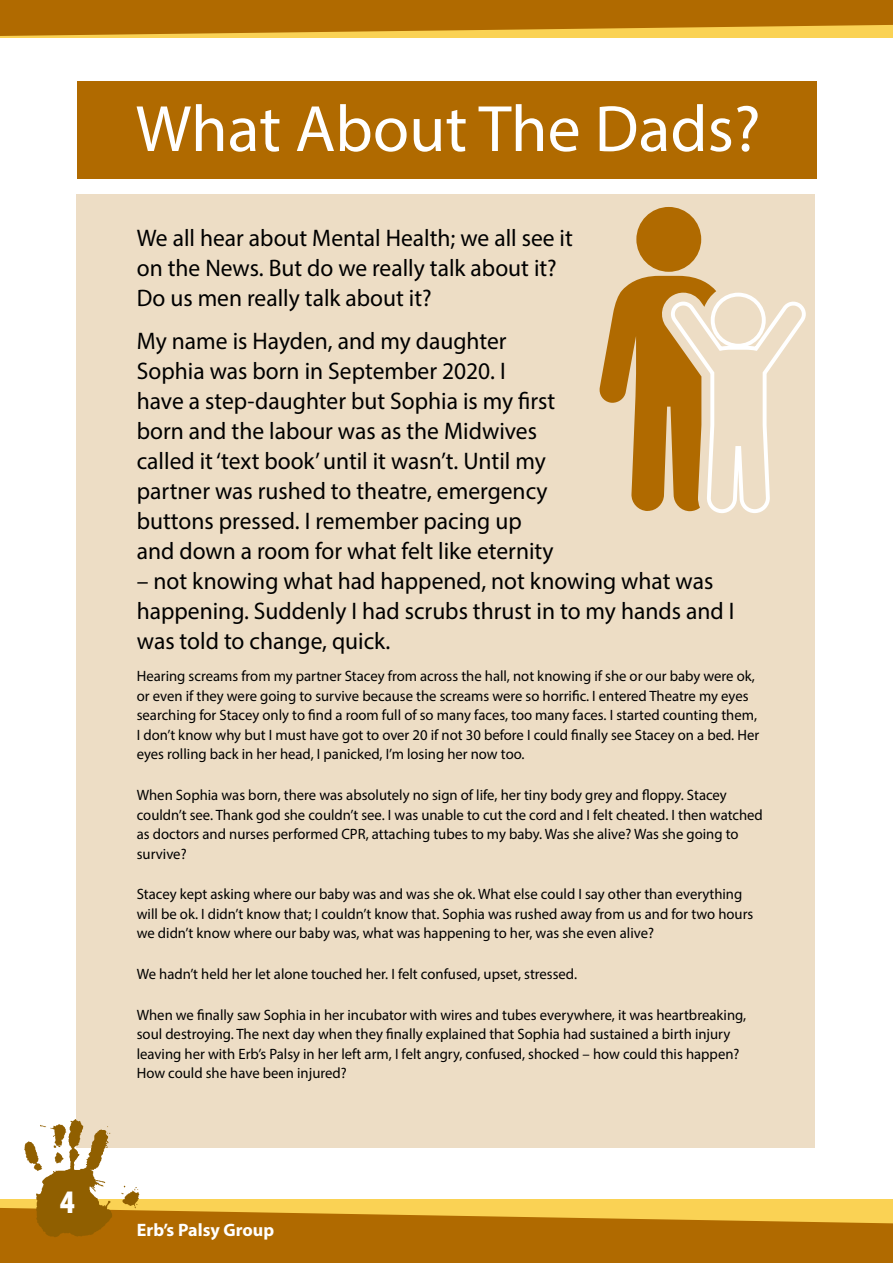
<style>
.page{position:relative;width:893px;height:1263px;background:#fff}
.page>*{position:absolute;margin:0;border:0;box-sizing:border-box;transform-origin:0 0}
.t1{font:66px "Myriad Pro";color:#fff}
.t2{font:900 condensed 33px "Myriad Pro";color:#fff}
.t3{font:24px/30px "Myriad Pro";color:#000}
.t4{font:700 18px "Myriad Pro";color:#fff}
.t5{font:15px/19.5px "Myriad Pro";color:#000}
</style>
<div class="page">
<div style="left:0;top:1199px;width:893px;height:64px;background:#fad254"></div>
<div style="left:0;top:0;width:893px;height:38px;background:#fad254"></div>
<svg style="left:0;top:1208px;width:893px;height:55px;fill:#b06a00"></svg>
<svg style="left:0;top:0;width:893px;height:36px;background:#bb7a0c"></svg>
<div style="left:77px;top:194px;width:738px;height:954px;background:#edddc5"></div>
<div style="left:77px;top:81px;width:739px;height:98px;background:#b06a00"></div>
<div style="left:636px;top:207px;width:65px;height:65px;background:#b06a00;border-radius:50%"></div>
<svg style="left:599px;top:276px;width:207px;height:237px"></svg>
<div style="left:711px;top:293px;width:55px;height:55px;border:4px solid #fff;border-radius:50%"></div>
<img style="left:16px;top:1111px;width:129px;height:147px">
<h2 class="t2" style="left:60px;top:1181px;width:16px">4</h2>
<h1 class="t1" style="left:136px;top:88px;width:626px">What About The Dads?</h1>
<h3 class="t3" style="left:137px;top:223px;width:438px">We all hear about Mental Health; we all see it on the News. But do we really talk about it?<br>Do us men really talk about it?</h3>
<p class="t3" style="left:137px;top:326px;width:420px">My name is Hayden, and my daughter Sophia was born in September 2020. I have a step-daughter but Sophia is my first born and the labour was as the Midwives called it ‘text book’ until it wasn’t. Until my partner was rushed to theatre, emergency buttons pressed. I remember pacing up and down a room for what felt like eternity</p>
<h3 class="t3" style="left:137px;top:566px;width:599px">– not knowing what had happened, not knowing what was happening. Suddenly I had scrubs thrust in to my hands and I was told to change, quick.</h3>
<p class="t5" style="left:137px;top:666px;width:624px">Hearing screams from my partner Stacey from across the hall, not knowing if she or our baby were ok, or even if they were going to survive because the screams were so horrific. I entered Theatre my eyes searching for Stacey only to find a room full of so many faces, too many faces. I started counting them, I don’t know why but I must have got to over 20 if not 30 before I could finally see Stacey on a bed. Her eyes rolling back in her head, I panicked, I’m losing her now too.</p>
<p class="t5" style="left:137px;top:785px;width:628px">When Sophia was born, there was absolutely no sign of life, her tiny body grey and floppy. Stacey couldn’t see. Thank god she couldn’t see. I was unable to cut the cord and I felt cheated. I then watched as doctors and nurses performed CPR, attaching tubes to my baby. Was she alive? Was she going to survive?</p>
<p class="t5" style="left:137px;top:884px;width:618px">Stacey kept asking where our baby was and was she ok. What else could I say other than everything will be ok. I didn’t know that; I couldn’t know that. Sophia was rushed away from us and for two hours we didn’t know where our baby was, what was happening to her, was she even alive?</p>
<p class="t5" style="left:137px;top:964px;width:442px">We hadn’t held her let alone touched her. I felt confused, upset, stressed.</p>
<p class="t5" style="left:137px;top:1005px;width:611px">When we finally saw Sophia in her incubator with wires and tubes everywhere, it was heartbreaking, soul destroying. The next day when they finally explained that Sophia had sustained a birth injury leaving her with Erb’s Palsy in her left arm, I felt angry, confused, shocked – how could this happen?<br>How could she have been injured?</p>
<p class="t4" style="left:137px;top:1218px;width:139px">Erb’s Palsy Group</p>
</div>
